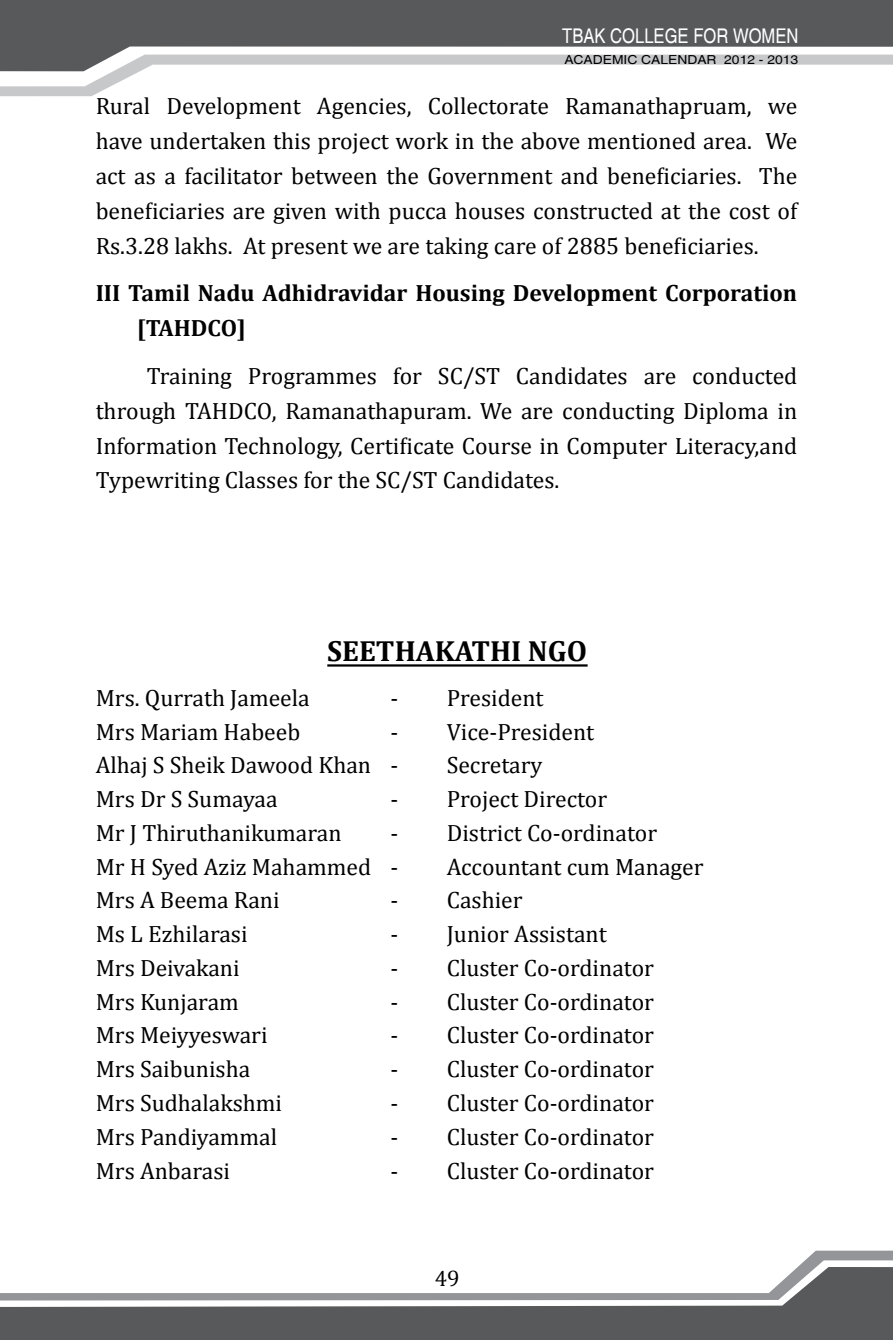
<style>
.page{position:relative;width:893px;height:1340px;background:#fff}
.page>*{position:absolute;margin:0;border:0;box-sizing:border-box;transform-origin:0 0}
.t1{font:700 29.25px "Cambria";color:#000}
.t2{font:23.62px/34.9px "Cambria";color:#000;text-align:justify}
.t3{font:700 23.62px/34.9px "Cambria";color:#000}
.t4{font:22.5px "Cambria";color:#000}
.t5{font:condensed 20.25px "Helvetica";color:#fff}
.t6{font:condensed 12.38px "Helvetica";color:#000;scale:1.36 1}
</style>
<div class="page">
<svg style="left:0;top:1250px;width:893px;height:89px"></svg>
<svg style="left:0;top:0;width:893px;height:55px;fill:#58595b"></svg>
<svg style="left:0;top:55px;width:893px;height:41px"></svg>
<hr style="left:327px;top:664px;width:261px;height:2px;background:#000">
<p class="t5" style="left:562px;top:24px;width:238px">TBAK COLLEGE FOR WOMEN</p>
<p class="t6" style="left:564px;top:53px;width:173px">ACADEM IC CALENDAR 2012 - 2013</p>
<p class="t2" style="left:96px;top:88px;width:703px">Rural Development Agencies, Collectorate Ramanathapruam, we have undertaken this project work in the above mentioned area. We act as a facilitator between the Government and beneficiaries. The beneficiaries are given with pucca houses constructed at the cost of Rs.3.28 lakhs. At present we are taking care of 2885 beneficiaries.</p>
<p class="t3" style="left:137px;top:275px;width:661px;text-indent:-42px">III Tamil Nadu Adhidravidar Housing Development Corporation [TAHDCO]</p>
<p class="t2" style="left:96px;top:358px;width:703px;text-indent:51px">Training Programmes for SC/ST Candidates are conducted through TAHDCO, Ramanathapuram. We are conducting Diploma in Information Technology, Certificate Course in Computer Literacy,and Typewriting Classes for the SC/ST Candidates.</p>
<p class="t1" style="left:327px;top:633px;width:261px">SEETHAKATHI NGO</p>
<p class="t2" style="left:96px;top:680px;width:216px">Mrs. Qurrath Jameela</p>
<p class="t2" style="left:390px;top:680px;width:155px">- President</p>
<p class="t2" style="left:96px;top:714px;width:206px">Mrs Mariam Habeeb</p>
<p class="t2" style="left:96px;top:714px;width:500px;line-height:33.8px;text-indent:295px">- Vice-President<br>Alhaj S Sheik Dawood Khan -</p>
<p class="t2" style="left:447px;top:747px;width:97px">Secretary</p>
<p class="t2" style="left:96px;top:781px;width:183px">Mrs Dr S Sumayaa</p>
<p class="t2" style="left:390px;top:781px;width:218px">- Project Director</p>
<p class="t2" style="left:96px;top:815px;width:247px">Mr J Thiruthanikumaran</p>
<p class="t2" style="left:96px;top:815px;width:563px;line-height:33.8px;text-indent:295px">- District Co-ordinator<br>Mr H Syed Aziz Mahammed -</p>
<p class="t2" style="left:447px;top:849px;width:258px">Accountant cum Manager</p>
<p class="t2" style="left:96px;top:882px;width:185px">Mrs A Beema Rani</p>
<p class="t2" style="left:390px;top:882px;width:134px">- Cashier</p>
<p class="t2" style="left:96px;top:916px;width:154px">Ms L Ezhilarasi</p>
<p class="t2" style="left:390px;top:916px;width:218px">- Junior Assistant</p>
<p class="t2" style="left:96px;top:950px;width:146px">Mrs Deivakani</p>
<p class="t2" style="left:390px;top:950px;width:265px">- Cluster Co-ordinator</p>
<p class="t2" style="left:96px;top:984px;width:145px">Mrs Kunjaram</p>
<p class="t2" style="left:390px;top:984px;width:265px">- Cluster Co-ordinator</p>
<p class="t2" style="left:96px;top:1017px;width:173px">Mrs Meiyyeswari</p>
<p class="t2" style="left:390px;top:1017px;width:265px">- Cluster Co-ordinator</p>
<p class="t2" style="left:96px;top:1051px;width:156px">Mrs Saibunisha</p>
<p class="t2" style="left:390px;top:1051px;width:265px">- Cluster Co-ordinator</p>
<p class="t2" style="left:96px;top:1085px;width:188px">Mrs Sudhalakshmi</p>
<p class="t2" style="left:390px;top:1085px;width:265px">- Cluster Co-ordinator</p>
<p class="t2" style="left:96px;top:1119px;width:183px">Mrs Pandiyammal</p>
<p class="t2" style="left:390px;top:1119px;width:265px">- Cluster Co-ordinator</p>
<p class="t2" style="left:96px;top:1152px;width:136px">Mrs Anbarasi</p>
<p class="t2" style="left:390px;top:1152px;width:265px">- Cluster Co-ordinator</p>
<p class="t4" style="left:435px;top:1264px;width:26px">49</p>
</div>
